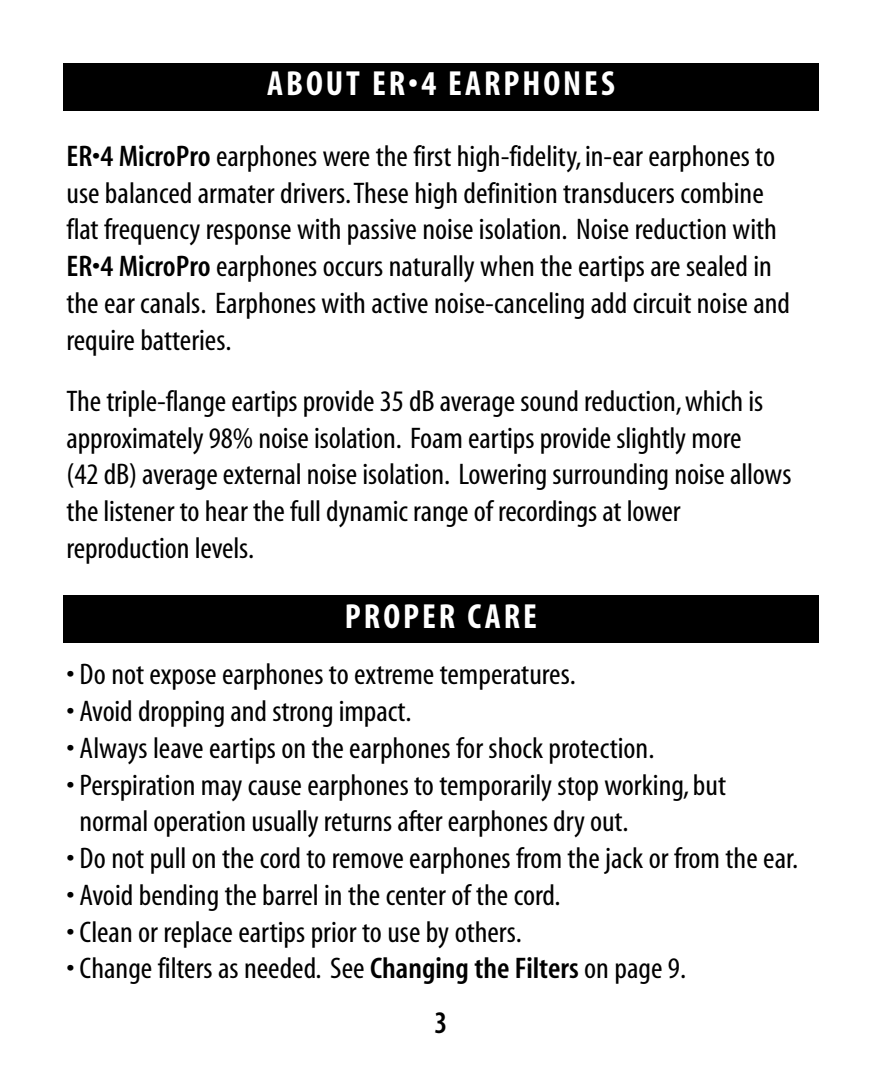
<style>
.page{position:relative;width:882px;height:1071px;background:#fff}
.page>*{position:absolute;margin:0;border:0;box-sizing:border-box;transform-origin:0 0}
.t1{font:700 condensed 35px "Myriad";letter-spacing:-.195em;color:#fff}
.t2{font:700 condensed 35px "Myriad";letter-spacing:.085em;color:#fff}
.t3{font:600 condensed 31.5px "Myriad";color:#000}
.t4{font:condensed 30.1px/36.8px "Myriad";color:#000;scale:1.05 1}
.s1{font-weight:600}
</style>
<div class="page">
<div style="left:63px;top:63px;width:756px;height:47px;background:#000"></div>
<div style="left:63px;top:596px;width:756px;height:47px;background:#000"></div>
<p class="t1" style="left:242px;top:72px;width:400px">A BAOBUOTU TE TEYRM• 4O TEIACRRPEHSOENA ERSC H</p>
<p class="t4" style="left:66px;top:140px;width:691px"><span class="s1">ER</span>•<span class="s1">4 MicroPro</span> earphones were the first high-fidelity, in-ear earphones to use balanced armater drivers.These high definition transducers combine flat frequency response with passive noise isolation. Noise reduction with <span class="s1">ER</span>•<span class="s1">4 MicroPro</span> earphones occurs naturally when the eartips are sealed in the ear canals. Earphones with active noise-canceling add circuit noise and require batteries.</p>
<p class="t4" style="left:66px;top:385px;width:692px">The triple-flange eartips provide 35 dB average sound reduction,which is approximately 98% noise isolation. Foam eartips provide slightly more<br>(42 dB) average external noise isolation. Lowering surrounding noise allows the listener to hear the full dynamic range of recordings at lower reproduction levels.</p>
<p class="t2" style="left:345px;top:604px;width:194px">PROPER CARE</p>
<p class="t4" style="left:66px;top:659px;width:487px">• Do not expose earphones to extreme temperatures.</p>
<p class="t4" style="left:67px;top:696px;width:330px">• Avoid dropping and strong impact.</p>
<p class="t4" style="left:67px;top:732px;width:562px">• Always leave eartips on the earphones for shock protection.</p>
<p class="t4" style="left:80px;top:769px;width:617px;text-indent:-13px">• Perspiration may cause earphones to temporarily stop working,but normal operation usually returns after earphones dry out.</p>
<p class="t4" style="left:67px;top:843px;width:698px">• Do not pull on the cord to remove earphones from the jack or from the ear.</p>
<p class="t4" style="left:67px;top:879px;width:472px">• Avoid bending the barrel in the center of the cord.</p>
<p class="t4" style="left:67px;top:916px;width:435px">• Clean or replace eartips prior to use by others.</p>
<p class="t4" style="left:67px;top:953px;width:592px">• Change filters as needed. See <span class="s1">Changing the Filters</span> on page 9.</p>
<p class="t3" style="left:435px;top:1012px;width:14px">3</p>
</div>
